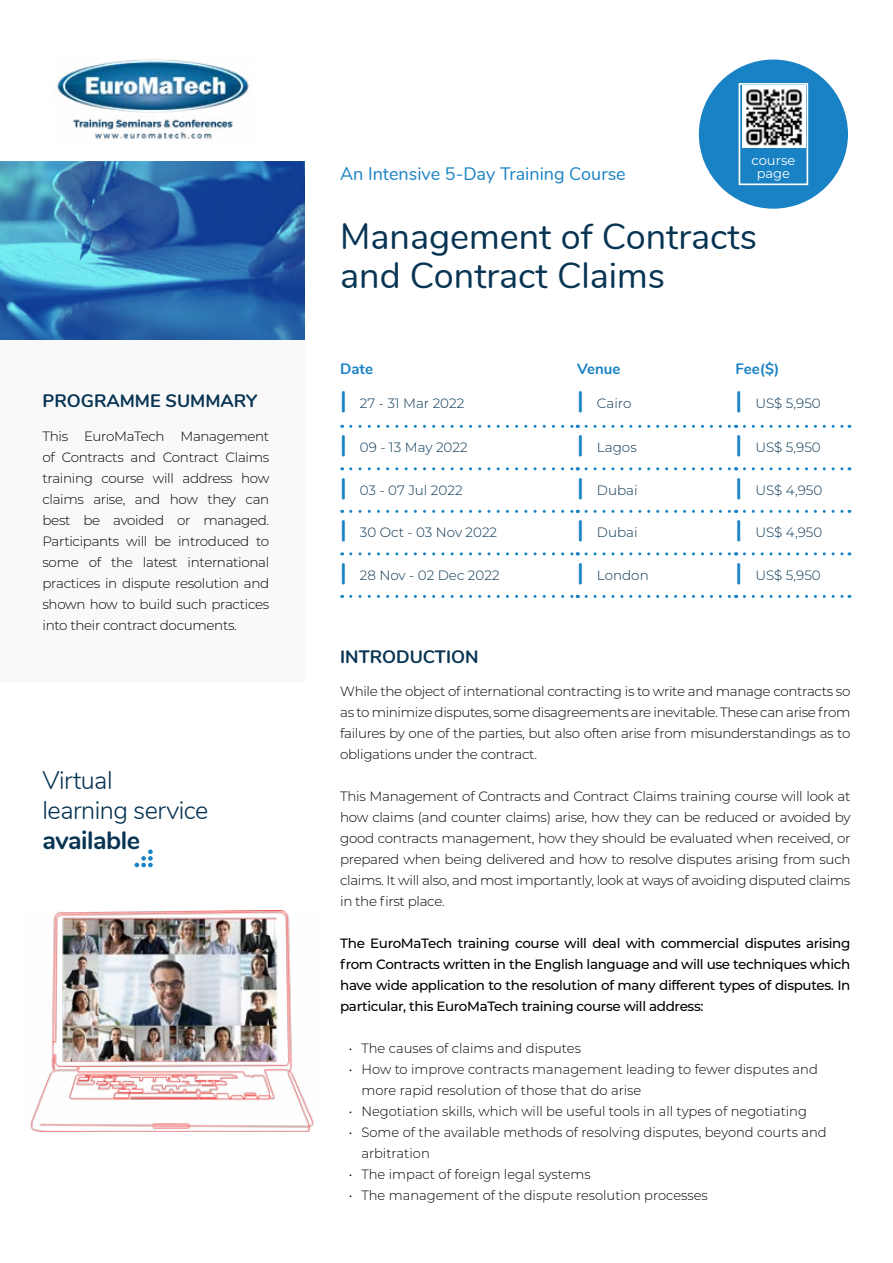
<style>
.page{position:relative;width:893px;height:1263px;background:#fff}
.page>*{position:absolute;margin:0;border:0;box-sizing:border-box;transform-origin:0 0}
.t1{font:36px/39px "Nunito";color:#073453}
.t2{font:300 25.2px/30.2px "Nunito";letter-spacing:-.02em;color:#073453}
.t3{font:700 25.2px "Nunito";letter-spacing:-.02em;color:#073453}
.t4{font:18px "Nunito";color:#1982c4}
.t5{font:700 18px "Nunito";color:#073453}
.t6{font:700 15px "Nunito";color:#1982c4}
.t7{font:300 13.5px/21px "Montserrat";color:#000;text-align:justify}
.t8{font:500 13.5px/21px "Montserrat";letter-spacing:-.025em;color:#000;text-align:justify}
.t9{font:300 13.5px "Montserrat";color:#073453}
.t10{font:13.05px/13px "Montserrat";color:#fff;text-align:center}
.s1{font-family:"Nunito";font-weight:700;font-size:24px;color:#1982c4}
</style>
<div class="page">
<svg style="left:0;top:162px;width:305px;height:178px;background:#2f70ae"></svg>
<div style="left:0;top:340px;width:305px;height:343px;background:#f9f9f9"></div>
<div style="left:699px;top:60px;width:149px;height:149px;background:#1982c4;border-radius:50%"></div>
<div style="left:739px;top:83px;width:69px;height:102px;border:2px solid #fff"></div>
<img style="left:53px;top:59px;width:198px;height:80px">
<svg style="left:351px;top:425px;width:227px;height:3px"></svg>
<svg style="left:586px;top:425px;width:151px;height:3px"></svg>
<svg style="left:744px;top:425px;width:106px;height:3px"></svg>
<svg style="left:351px;top:510px;width:227px;height:3px"></svg>
<svg style="left:586px;top:510px;width:151px;height:3px"></svg>
<svg style="left:744px;top:510px;width:106px;height:3px"></svg>
<svg style="left:351px;top:467px;width:227px;height:3px"></svg>
<svg style="left:586px;top:467px;width:151px;height:3px"></svg>
<svg style="left:744px;top:467px;width:106px;height:3px"></svg>
<svg style="left:351px;top:552px;width:227px;height:3px"></svg>
<svg style="left:586px;top:552px;width:151px;height:3px"></svg>
<svg style="left:744px;top:552px;width:106px;height:3px"></svg>
<svg style="left:351px;top:595px;width:227px;height:3px"></svg>
<svg style="left:586px;top:595px;width:151px;height:3px"></svg>
<svg style="left:744px;top:595px;width:106px;height:3px"></svg>
<img style="left:742px;top:86px;width:63px;height:62px">
<svg style="left:135px;top:849px;width:18px;height:18px"></svg>
<img style="left:30px;top:910px;width:284px;height:221px">
<h3 class="t5" style="left:43px;top:387px;width:216px">PROGRAMME SUMMARY</h3>
<p class="t7" style="left:43px;top:426px;width:228px">This EuroMaTech Management of Contracts and Contract Claims training course will address how claims arise, and how they can best be avoided or managed.<br>Participants will be introduced to some of the latest international practices in dispute resolution and shown how to build such practices into their contract documents.</p>
<h2 class="t2" style="left:43px;top:763px;width:167px">Virtual<br>learning service</h2>
<h2 class="t3" style="left:43px;top:822px;width:99px">available</h2>
<h3 class="t4" style="left:340px;top:160px;width:287px">An Intensive 5-Day Training Course</h3>
<p class="t10" style="left:751px;top:153px;width:45px">course page</p>
<h1 class="t1" style="left:340px;top:215px;width:418px">Management of Contracts and Contract Claims</h1>
<p class="t6" style="left:340px;top:358px;width:34px">Date</p>
<p class="t6" style="left:577px;top:358px;width:45px">Venue</p>
<p class="t6" style="left:736px;top:358px;width:45px">Fee($)</p>
<p class="t9" style="left:340px;top:394px;width:126px"><span class="s1">|</span> 27 - 31 Mar 2022</p>
<p class="t9" style="left:577px;top:394px;width:56px"><span class="s1">|</span> Cairo</p>
<p class="t9" style="left:736px;top:394px;width:87px"><span class="s1">|</span> US$ 5,950</p>
<p class="t9" style="left:340px;top:438px;width:129px"><span class="s1">|</span> 09 - 13 May 2022</p>
<p class="t9" style="left:577px;top:438px;width:61px"><span class="s1">|</span> Lagos</p>
<p class="t9" style="left:736px;top:438px;width:87px"><span class="s1">|</span> US$ 5,950</p>
<p class="t9" style="left:340px;top:481px;width:124px"><span class="s1">|</span> 03 - 07 Jul 2022</p>
<p class="t9" style="left:577px;top:481px;width:62px"><span class="s1">|</span> Dubai</p>
<p class="t9" style="left:736px;top:481px;width:88px"><span class="s1">|</span> US$ 4,950</p>
<p class="t9" style="left:340px;top:523px;width:159px"><span class="s1">|</span> 30 Oct - 03 Nov 2022</p>
<p class="t9" style="left:577px;top:523px;width:62px"><span class="s1">|</span> Dubai</p>
<p class="t9" style="left:736px;top:523px;width:88px"><span class="s1">|</span> US$ 4,950</p>
<p class="t9" style="left:340px;top:566px;width:161px"><span class="s1">|</span> 28 Nov - 02 Dec 2022</p>
<p class="t9" style="left:577px;top:566px;width:73px"><span class="s1">|</span> London</p>
<p class="t9" style="left:736px;top:566px;width:87px"><span class="s1">|</span> US$ 5,950</p>
<h3 class="t5" style="left:340px;top:643px;width:140px">INTRODUCTION</h3>
<p class="t7" style="left:340px;top:680px;width:512px">While the object of international contracting is to write and manage contracts so as to minimize disputes, some disagreements are inevitable. These can arise from failures by one of the parties, but also often arise from misunderstandings as to obligations under the contract.</p>
<p class="t7" style="left:340px;top:785px;width:512px">This Management of Contracts and Contract Claims training course will look at how claims (and counter claims) arise, how they can be reduced or avoided by good contracts management, how they should be evaluated when received, or prepared when being delivered and how to resolve disputes arising from such claims. It will also, and most importantly, look at ways of avoiding disputed claims in the first place.</p>
<p class="t8" style="left:340px;top:932px;width:512px">The EuroMaTech training course will deal with commercial disputes arising from Contracts written in the English language and will use techniques which have wide application to the resolution of many different types of disputes. In particular, this EuroMaTech training course will address:</p>
<p class="t7" style="left:349px;top:1037px;width:234px">• The causes of claims and disputes</p>
<p class="t7" style="left:361px;top:1058px;width:458px;text-indent:-13px">• How to improve contracts management leading to fewer disputes and more rapid resolution of those that do arise</p>
<p class="t7" style="left:349px;top:1100px;width:460px">• Negotiation skills, which will be useful tools in all types of negotiating</p>
<p class="t7" style="left:361px;top:1121px;width:467px;text-indent:-13px">• Some of the available methods of resolving disputes, beyond courts and arbitration</p>
<p class="t7" style="left:349px;top:1163px;width:244px">• The impact of foreign legal systems</p>
<p class="t7" style="left:349px;top:1184px;width:361px">• The management of the dispute resolution processes</p>
</div>
